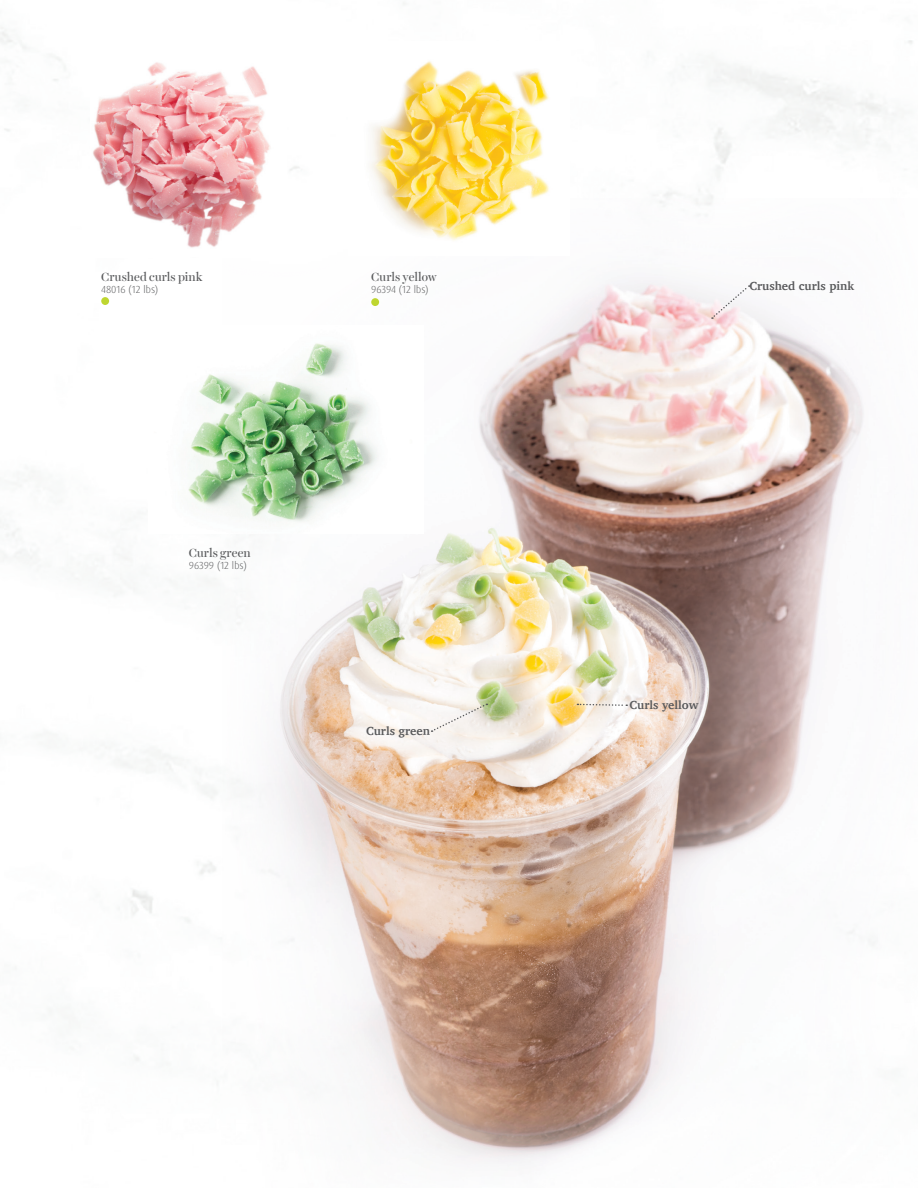
<style>
.page{position:relative;width:918px;height:1188px;background:#fff}
.page>*{position:absolute;margin:0;border:0;box-sizing:border-box;transform-origin:0 0}
.t1{font:12px "Harriet Display";color:#57585a}
.t2{font:700 12px "Charter";color:#57585a}
.t3{font:300 10.2px "Dax OT";color:#57585a}
</style>
<div class="page">
<img style="left:236px;top:199px;width:639px;height:964px">
<img style="left:93px;top:62px;width:194px;height:195px">
<div style="left:101px;top:297px;width:8px;height:8px;background:#bed630;border-radius:50%"></div>
<img style="left:348px;top:61px;width:222px;height:194px">
<div style="left:371px;top:298px;width:8px;height:8px;background:#bed630;border-radius:50%"></div>
<img style="left:188px;top:325px;width:236px;height:209px">
<svg style="left:431px;top:704px;width:56px;height:28px"></svg>
<svg style="left:577px;top:703px;width:50px;height:4px"></svg>
<svg style="left:712px;top:285px;width:38px;height:34px"></svg>
<p class="t1" style="left:101px;top:268px;width:103px">Crushed curls pink</p>
<p class="t3" style="left:101px;top:283px;width:59px">48016 (12 lbs)</p>
<p class="t1" style="left:189px;top:545px;width:63px">Curls green</p>
<p class="t3" style="left:189px;top:560px;width:59px">96399 (12 lbs)</p>
<p class="t1" style="left:371px;top:268px;width:67px">Curls yellow</p>
<p class="t3" style="left:371px;top:283px;width:59px">96394 (12 lbs)</p>
<p class="t2" style="left:366px;top:720px;width:65px">Curls green</p>
<p class="t2" style="left:750px;top:276px;width:106px">Crushed curls pink</p>
<p class="t2" style="left:630px;top:694px;width:70px">Curls yellow</p>
</div>
